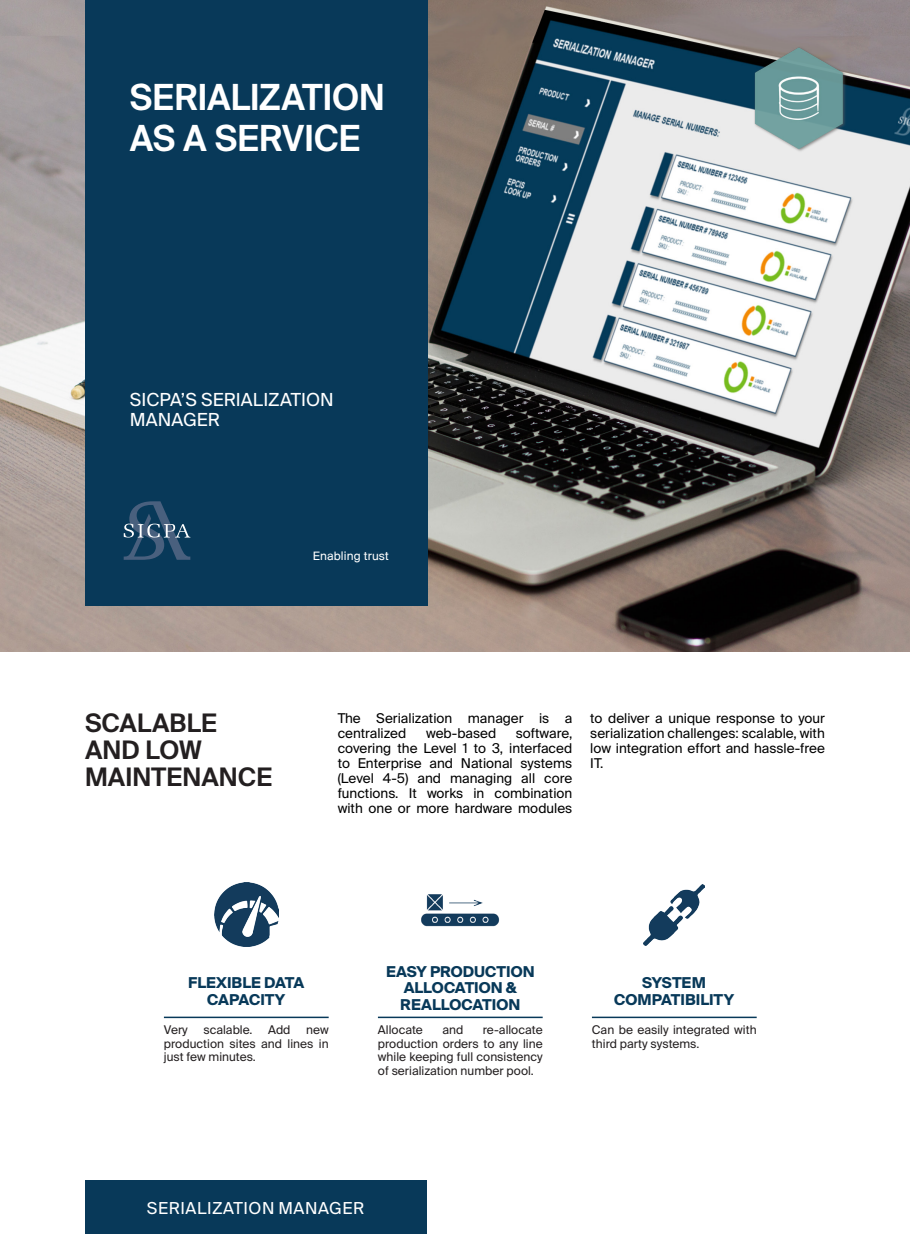
<style>
.page{position:relative;width:910px;height:1255px;background:#fff}
.page>*{position:absolute;margin:0;border:0;box-sizing:border-box;transform-origin:0 0}
.t1{font:600 36px/40.5px "Suisse Intl";color:#fff;scale:.96 1}
.MEDIUM_TITLE{font:600 25.5px/27px "Suisse Intl";color:#231f20}
.t2{font:18px/19.5px "Suisse Intl";color:#fff}
.t3{font:16.5px "Suisse Intl";letter-spacing:.035em;color:#fff}
.t4{font:700 15px/16.5px "Suisse Intl";color:#083959;text-align:center}
.NORMAL_TEXT{font:13.5px/15px "Suisse Intl";color:#000;text-align:justify}
.t5{font:12.75px "Suisse BP Intl";letter-spacing:.01em;color:#fff}
.t6{font:12px/13.5px "Suisse Intl";color:#231f20;text-align:justify}
</style>
<div class="page">
<img style="left:0;top:0;width:910px;height:651px">
<div style="left:85px;top:0;width:342px;height:605px;background:#083959"></div>
<svg style="left:124px;top:501px;width:66px;height:59px"></svg>
<div style="left:85px;top:1180px;width:341px;height:53px;background:#083959"></div>
<img style="left:752px;top:45px;width:95px;height:109px">
<img style="left:214px;top:882px;width:65px;height:64px">
<hr style="left:164px;top:1016px;width:165px;height:2px;background:#083959">
<img style="left:421px;top:894px;width:79px;height:32px">
<hr style="left:378px;top:1016px;width:165px;height:2px;background:#083959">
<img style="left:644px;top:884px;width:61px;height:60px">
<hr style="left:592px;top:1016px;width:165px;height:2px;background:#083959">
<p class="t1" style="left:130px;top:78px;width:267px">SERIALIZATION<br>AS A SERVICE</p>
<p class="t2" style="left:130px;top:390px;width:205px">SICPA’S SERIALIZATION<br>MANAGER</p>
<p class="t5" style="left:313px;top:548px;width:78px">Enabling trust</p>
<p class="MEDIUM_TITLE" style="left:85px;top:709px;width:188px">SCALABLE<br>AND LOW<br>MAINTENANCE</p>
<p class="NORMAL_TEXT" style="left:338px;top:710px;width:236px">The Serialization manager is a centralized</p>
<p class="NORMAL_TEXT" style="left:338px;top:725px;width:236px;text-indent:178px">software, covering the Level 1 to 3, interfaced to Enterprise and National systems (Level 4-5) and managing all core functions. It works in combination with one or more hardware modules</p>
<p class="NORMAL_TEXT" style="left:426px;top:725px;width:72px">web-based</p>
<p class="NORMAL_TEXT" style="left:590px;top:710px;width:236px">to deliver a unique response to your serialization challenges: scalable, with low integration effort and hassle-free IT.</p>
<p class="t4" style="left:188px;top:974px;width:117px">FLEXIBLE DATA<br>CAPACITY</p>
<p class="t6" style="left:164px;top:1023px;width:25px">Very</p>
<p class="t6" style="left:203px;top:1023px;width:50px">scalable.</p>
<p class="t6" style="left:268px;top:1023px;width:24px">Add</p>
<p class="t6" style="left:164px;top:1023px;width:166px;text-indent:142px">new production sites and lines in just few minutes.</p>
<p class="t4" style="left:386px;top:963px;width:150px">EASY PRODUCTION<br>ALLOCATION &amp;<br>REALLOCATION</p>
<p class="t6" style="left:378px;top:1023px;width:46px">Allocate</p>
<p class="t6" style="left:442px;top:1023px;width:22px">and</p>
<p class="t6" style="left:378px;top:1023px;width:166px;text-indent:105px">re-allocate production orders to any line while keeping full consistency of serialization number pool.</p>
<p class="t4" style="left:614px;top:974px;width:121px">SYSTEM<br>COMPATIBILITY</p>
<p class="t6" style="left:592px;top:1023px;width:166px">Can be easily integrated with third party systems.</p>
<p class="t3" style="left:147px;top:1198px;width:219px">SERIALIZATION MANAGER</p>
</div>
